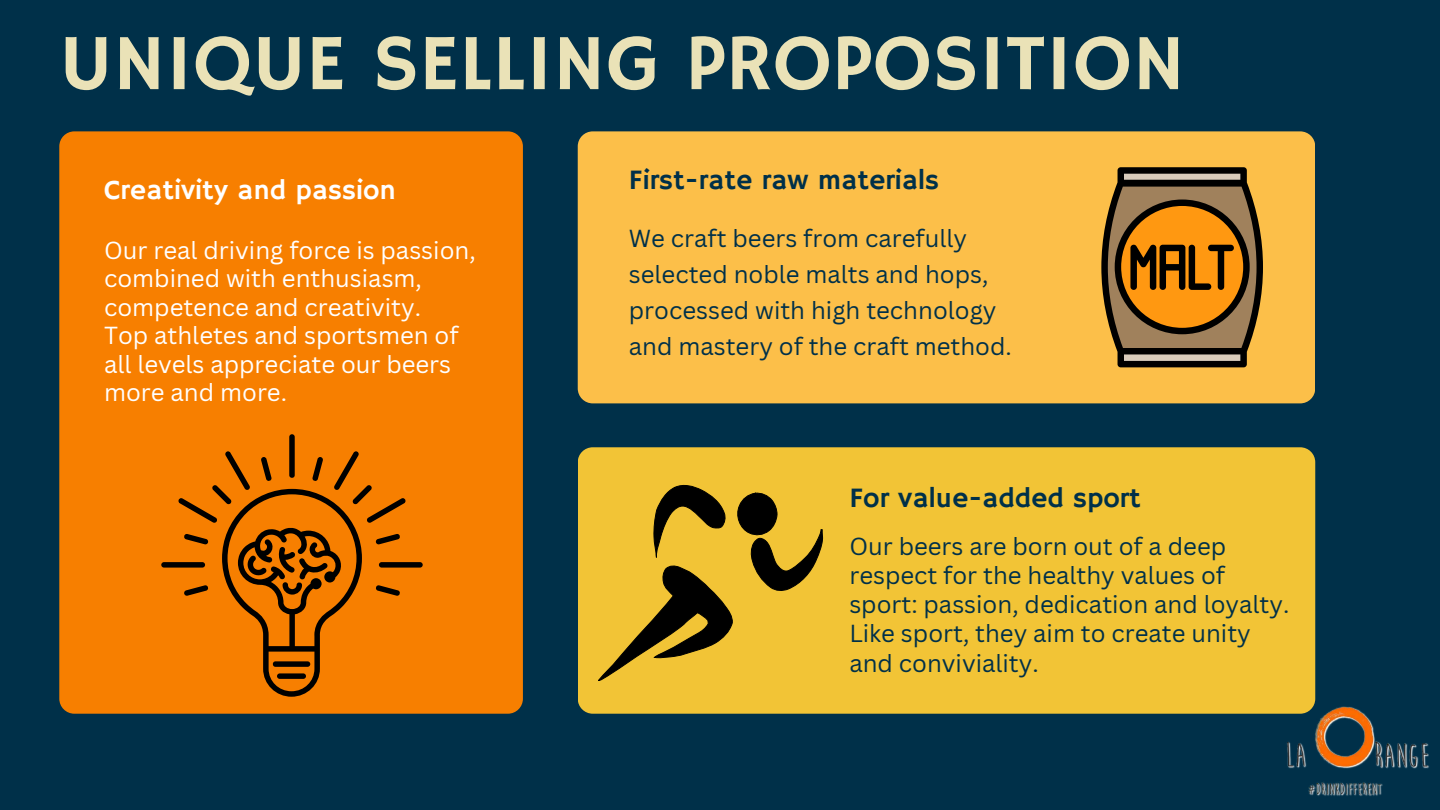
<style>
.page{position:relative;width:1440px;height:810px;background:#003049}
.page>*{position:absolute;margin:0;border:0;box-sizing:border-box;transform-origin:0 0}
.t1{font:80px "Hammersmith One";color:#eae2b7}
.t2{font:28px "Hammersmith One";color:#003049}
.t3{font:28px "Hammersmith One";color:#fff}
.t4{font:24px/29.2px "Canva Sans";color:#003049}
.t5{font:24px/28.5px "Canva Sans";color:#fff}
</style>
<div class="page">
<div style="left:59px;top:131px;width:464px;height:583px;background:#f77f00;border-radius:15px"></div>
<div style="left:578px;top:131px;width:737px;height:272px;background:#fcbf49;border-radius:15px"></div>
<img style="left:1287px;top:680px;width:142px;height:116px">
<div style="left:578px;top:447px;width:737px;height:267px;background:#f2c436;border-radius:15px"></div>
<svg style="left:1101px;top:167px;width:162px;height:200px;background:#92662b"></svg>
<svg style="left:598px;top:484px;width:225px;height:197px"></svg>
<svg style="left:161px;top:434px;width:262px;height:263px"></svg>
<h1 class="t1" style="left:59px;top:17px;width:1128px">UNIQUE SELLING PROPOSITION</h1>
<p class="t3" style="left:104px;top:174px;width:293px">Creativity and passion</p>
<p class="t5" style="left:104px;top:235px;width:373px">Our real driving force is passion, combined with enthusiasm, competence and creativity.<br>Top athletes and sportsmen of all levels appreciate our beers more and more.</p>
<p class="t2" style="left:629px;top:164px;width:312px">First-rate raw materials</p>
<p class="t4" style="left:629px;top:219px;width:384px;line-height:36px">We craft beers from carefully selected noble malts and hops, processed with high technology and mastery of the craft method.</p>
<p class="t2" style="left:849px;top:482px;width:293px">For value-added sport</p>
<p class="t4" style="left:849px;top:531px;width:441px">Our beers are born out of a deep respect for the healthy values of sport: passion, dedication and loyalty.<br>Like sport, they aim to create unity and conviviality.</p>
</div>
